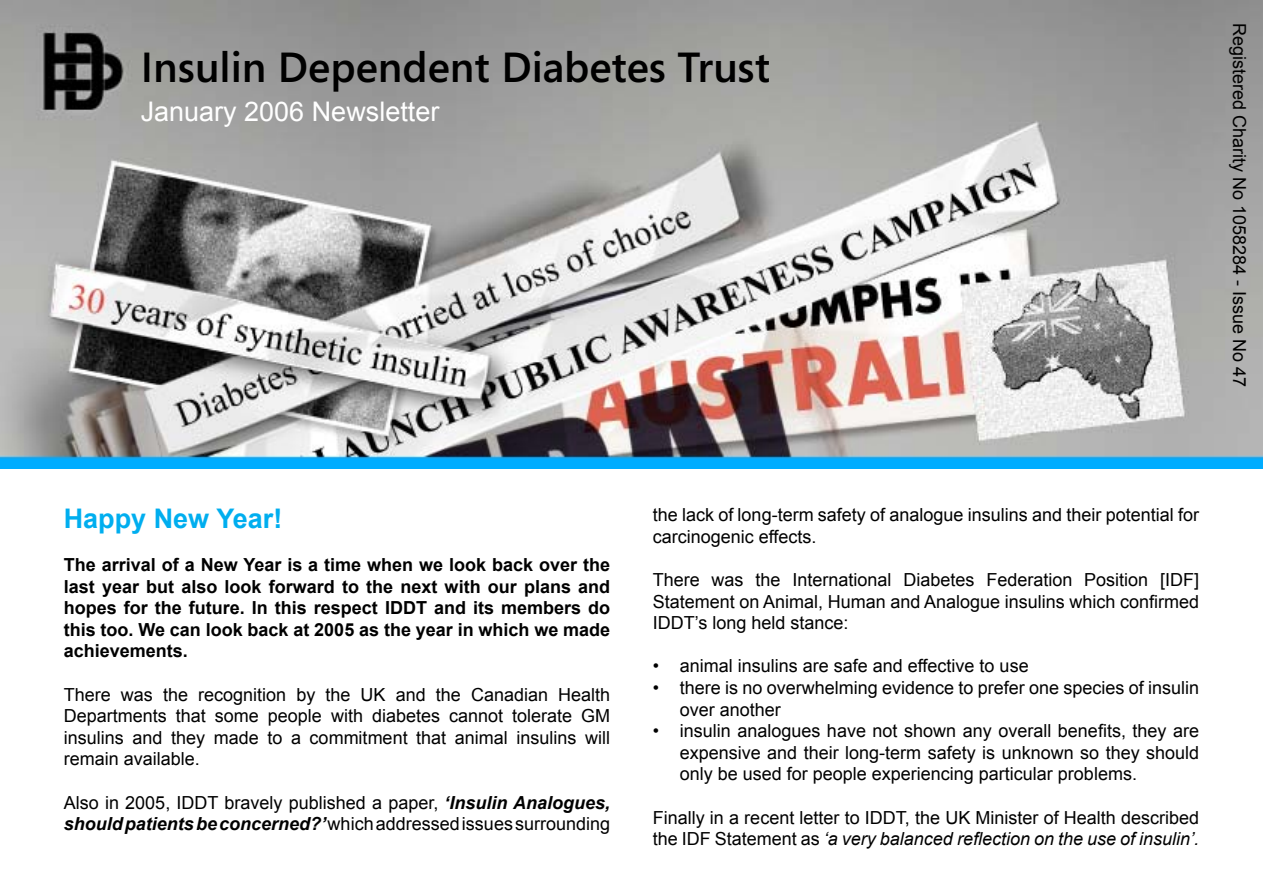
<style>
.page{position:relative;width:1263px;height:893px;background:#fff}
.page>*{position:absolute;margin:0;border:0;box-sizing:border-box;transform-origin:0 0}
.t1{font:600 42px "Segoe Media Center";color:#000}
.t2{font:27px "Arial";color:#fff}
.t3{font:700 27px "Arial";color:#00aeef}
.t4{font:18px/21.6px "Arial";color:#000}
.t5{font:700 18px/21.6px "Arial";color:#000;text-align:justify}
.s1{font-weight:700;font-style:italic}
.s2{font-style:italic}
</style>
<div class="page">
<img style="left:0;top:0;width:1263px;height:468px">
<h1 class="t1" style="left:141px;top:43px;width:631px">Insulin Dependent Diabetes Trust</h1>
<h2 class="t2" style="left:141px;top:94px;width:300px">January 2006 Newsletter</h2>
<p class="t4" style="left:1250px;top:23px;width:366px;rotate:90deg">Registered Charity No 1058284 - Issue No 47</p>
<h2 class="t3" style="left:64px;top:500px;width:220px">Happy New Year!</h2>
<p class="t5" style="left:64px;top:554px;width:548px">The arrival of a New Year is a time when we look back over the last year but also look forward to the next with our plans and hopes for the future. In this respect IDDT and its members do this too. We can look back at 2005 as the year in which we made achievements.</p>
<p class="t4" style="left:64px;top:684px;width:548px;text-align:justify">There was the recognition by the UK and the Canadian Health Departments that some people with diabetes cannot tolerate GM insulins and they made to a commitment that animal insulins will remain available.</p>
<p class="t4" style="left:64px;top:792px;width:548px">Also in 2005, IDDT bravely published a paper, <span class="s1">‘Insulin Analogues, should patients be concerned?’</span> which addressed issues surrounding</p>
<p class="t4" style="left:653px;top:504px;width:548px">the lack of long-term safety of analogue insulins and their potential for carcinogenic effects.</p>
<p class="t4" style="left:653px;top:569px;width:548px;text-align:justify">There was the International Diabetes Federation Position [IDF] Statement on Animal, Human and Analogue insulins which confirmed IDDT’s long held stance:</p>
<p class="t4" style="left:653px;top:655px;width:377px">• animal insulins are safe and effective to use</p>
<p class="t4" style="left:680px;top:677px;width:521px;text-indent:-27px">• there is no overwhelming evidence to prefer one species of insulin over another</p>
<p class="t4" style="left:680px;top:720px;width:521px;text-align:justify;text-indent:-27px">• insulin analogues have not shown any overall benefits, they are expensive and their long-term safety is unknown so they should only be used for people experiencing particular problems.</p>
<p class="t4" style="left:653px;top:807px;width:548px">Finally in a recent letter to IDDT, the UK Minister of Health described the IDF Statement as <span class="s2">‘a very balanced reflection on the use of insulin’.</span></p>
</div>
